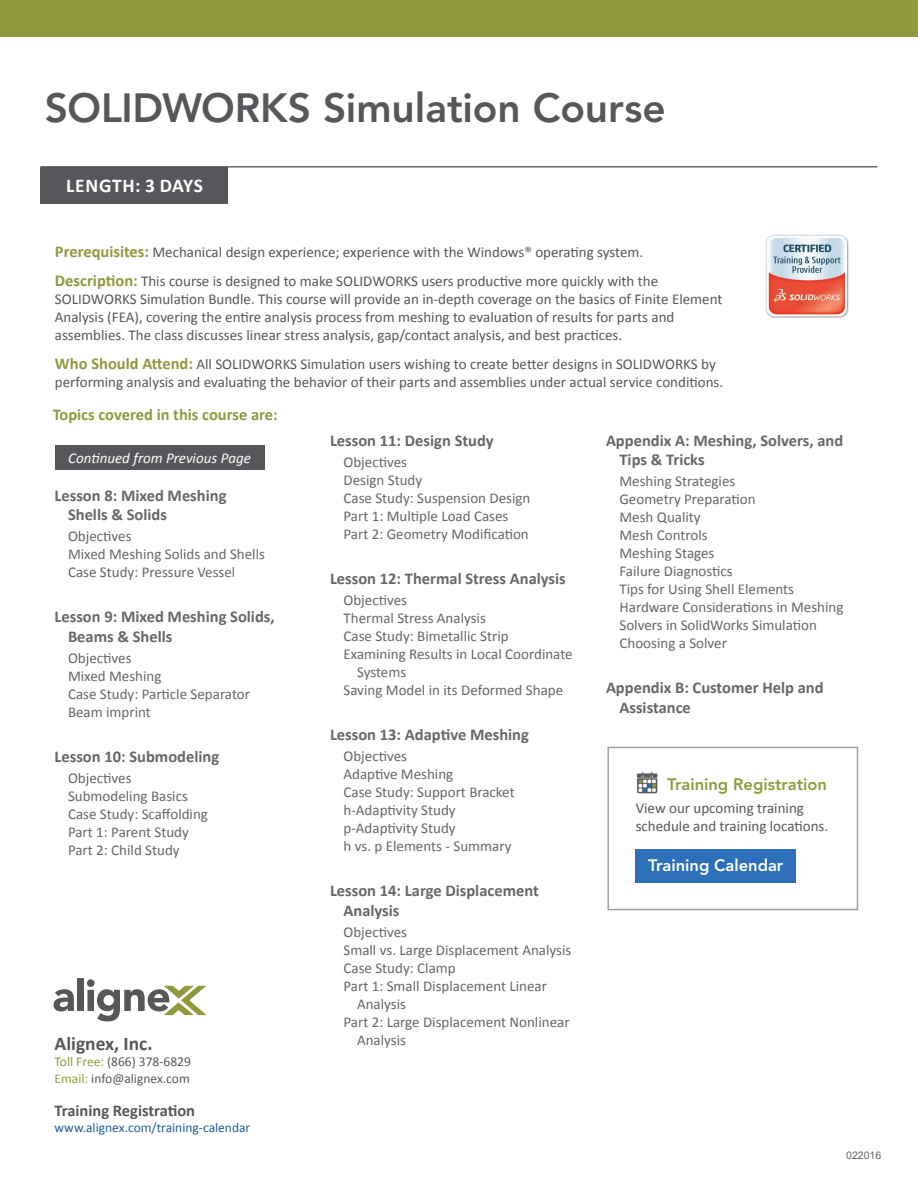
<style>
.page{position:relative;width:918px;height:1188px;background:#fff}
.page>*{position:absolute;margin:0;border:0;box-sizing:border-box;transform-origin:0 0}
.t1{font:800 40.5px "Avenir LT Std";letter-spacing:-.005em;color:#55575a}
.t2{font:700 19.5px "Calibri";color:#55575a}
.t3{font:700 19.5px "Calibri";letter-spacing:.035em;color:#fff}
.t4{font:700 16.5px/19.5px "Calibri";color:#666767}
.t5{font:700 16.5px "Calibri";color:#91993e}
.t6{font:700 16.5px "Calibri";color:#55575a}
.t7{font:800 16.5px "Avenir LT Std";color:#91993e}
.t8{font:800 16.5px "Avenir LT Std";color:#fff}
.t9{font:15px/18px "Calibri";color:#666767}
.t10{font:15px/18px "Calibri";color:#55575a}
.t11{font:italic 15px "Calibri";color:#fff}
.t12{font:13.5px/16.5px "Calibri";color:#55575a}
.t13{font:13.5px "Calibri";color:#215e9e}
.t14{font:10.5px "Arial";color:#666767}
.s1{font-weight:700;font-size:16.5px;color:#91993e}
.s2{color:#91993e}
</style>
<div class="page">
<div style="left:0;top:0;width:918px;height:37px;background:#91993e"></div>
<hr style="left:40px;top:166px;width:837px;height:2px;background:#666767">
<div style="left:40px;top:167px;width:188px;height:37px;background:#55575a"></div>
<img style="left:765px;top:234px;width:84px;height:84px">
<svg style="left:54px;top:989px;width:20px;height:23px"></svg>
<div style="left:77px;top:978px;width:7px;height:33px;background:#555759"></div>
<svg style="left:87px;top:979px;width:120px;height:42px"></svg>
<div style="left:55px;top:445px;width:209px;height:24px;background:#55575a"></div>
<div style="left:607px;top:747px;width:251px;height:163px;border:2px solid #a0a0a1"></div>
<div style="left:636px;top:849px;width:160px;height:33px;background:#2b70b8"></div>
<img style="left:636px;top:772px;width:22px;height:22px">
<h1 class="t1" style="left:45px;top:84px;width:622px">SOLIDWORKS Simulation Course</h1>
<h2 class="t3" style="left:66px;top:173px;width:138px">LENGTH: 3 DAYS</h2>
<p class="t10" style="left:55px;top:237px;width:605px;line-height:29.2px"><span class="s1">Prerequisites:</span> Mechanical design experience; experience with the Windows® operating system.<br><span class="s1">Description:</span> This course is designed to make SOLIDWORKS users productive more quickly with the</p>
<p class="t10" style="left:55px;top:290px;width:669px">SOLIDWORKS Simulation Bundle. This course will provide an in-depth coverage on the basics of Finite Element<br>Analysis (FEA), covering the entire analysis process from meshing to evaluation of results for parts and assemblies. The class discusses linear stress analysis, gap/contact analysis, and best practices.</p>
<p class="t10" style="left:55px;top:355px;width:670px"><span class="s1">Who Should Attend:</span> All SOLIDWORKS Simulation users wishing to create better designs in SOLIDWORKS by performing analysis and evaluating the behavior of their parts and assemblies under actual service conditions.</p>
<p class="t5" style="left:53px;top:404px;width:227px">Topics covered in this course are:</p>
<p class="t11" style="left:68px;top:448px;width:184px">Continued from Previous Page</p>
<p class="t4" style="left:68px;top:485px;width:160px;text-indent:-13px">Lesson 8: Mixed Meshing<br>Shells &amp; Solids</p>
<p class="t9" style="left:68px;top:527px;width:198px">Objectives<br>Mixed Meshing Solids and Shells<br>Case Study: Pressure Vessel</p>
<p class="t4" style="left:68px;top:607px;width:208px;text-indent:-13px">Lesson 9: Mixed Meshing Solids,<br>Beams &amp; Shells</p>
<p class="t9" style="left:68px;top:649px;width:184px">Objectives<br>Mixed Meshing<br>Case Study: Particle Separator<br>Beam imprint</p>
<p class="t4" style="left:55px;top:746px;width:166px">Lesson 10: Submodeling</p>
<p class="t9" style="left:68px;top:769px;width:142px">Objectives<br>Submodeling Basics<br>Case Study: Scaffolding<br>Part 1: Parent Study<br>Part 2: Child Study</p>
<h2 class="t2" style="left:55px;top:1031px;width:100px">Alignex, Inc.</h2>
<p class="t12" style="left:55px;top:1053px;width:138px"><span class="s2">Toll Free:</span> (866) 378-6829<br><span class="s2">Email:</span> info@alignex.com</p>
<p class="t6" style="left:55px;top:1100px;width:142px">Training Registration</p>
<p class="t13" style="left:55px;top:1119px;width:197px">www.alignex.com/training-calendar</p>
<p class="t4" style="left:330px;top:431px;width:165px">Lesson 11: Design Study</p>
<p class="t9" style="left:344px;top:454px;width:189px">Objectives<br>Design Study<br>Case Study: Suspension Design<br>Part 1: Multiple Load Cases<br>Part 2: Geometry Modification</p>
<p class="t4" style="left:330px;top:569px;width:237px">Lesson 12: Thermal Stress Analysis</p>
<p class="t9" style="left:344px;top:592px;width:65px">Objectives</p>
<p class="t9" style="left:344px;top:610px;width:144px">Thermal Stress Analysis</p>
<p class="t9" style="left:344px;top:628px;width:167px">Case Study: Bimetallic Strip</p>
<p class="t9" style="left:344px;top:646px;width:231px">Examining Results in Local Coordinate</p>
<p class="t9" style="left:357px;top:664px;width:51px">Systems</p>
<p class="t9" style="left:344px;top:682px;width:221px">Saving Model in its Deformed Shape</p>
<p class="t4" style="left:330px;top:725px;width:200px">Lesson 13: Adaptive Meshing</p>
<p class="t9" style="left:344px;top:748px;width:173px">Objectives<br>Adaptive Meshing<br>Case Study: Support Bracket h-Adaptivity Study p-Adaptivity Study<br>h vs. p Elements - Summary</p>
<p class="t4" style="left:343px;top:881px;width:197px;text-indent:-13px">Lesson 14: Large Displacement<br>Analysis</p>
<p class="t9" style="left:344px;top:923px;width:65px">Objectives</p>
<p class="t9" style="left:344px;top:941px;width:229px">Small vs. Large Displacement Analysis</p>
<p class="t9" style="left:344px;top:959px;width:114px">Case Study: Clamp</p>
<p class="t9" style="left:344px;top:977px;width:205px">Part 1: Small Displacement Linear</p>
<p class="t9" style="left:357px;top:995px;width:51px">Analysis</p>
<p class="t9" style="left:344px;top:1013px;width:228px">Part 2: Large Displacement Nonlinear</p>
<p class="t9" style="left:357px;top:1031px;width:51px">Analysis</p>
<p class="t4" style="left:619px;top:431px;width:225px;text-indent:-13px">Appendix A: Meshing, Solvers, and<br>Tips &amp; Tricks</p>
<p class="t9" style="left:620px;top:473px;width:225px">Meshing Strategies<br>Geometry Preparation<br>Mesh Quality<br>Mesh Controls<br>Meshing Stages<br>Failure Diagnostics<br>Tips for Using Shell Elements<br>Hardware Considerations in Meshing<br>Solvers in SolidWorks Simulation<br>Choosing a Solver</p>
<p class="t4" style="left:619px;top:678px;width:206px;text-indent:-13px">Appendix B: Customer Help and<br>Assistance</p>
<p class="t7" style="left:667px;top:775px;width:161px">Training Registration</p>
<p class="t10" style="left:636px;top:799px;width:194px">View our upcoming training schedule and training locations.</p>
<p class="t8" style="left:648px;top:855px;width:137px">Training Calendar</p>
<p class="t14" style="left:846px;top:1148px;width:37px">022016</p>
</div>
